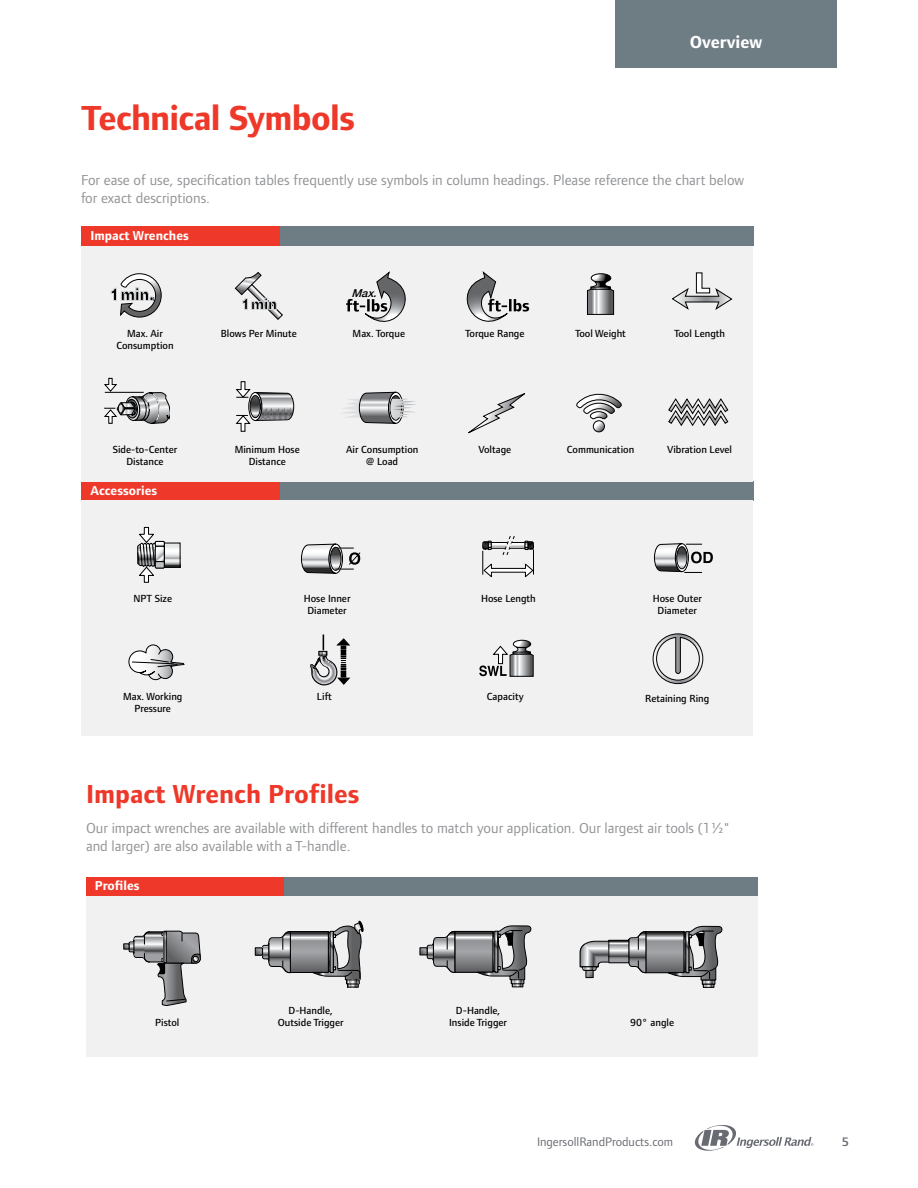
<style>
.page{position:relative;width:918px;height:1188px;background:#fff}
.page>*{position:absolute;margin:0;border:0;box-sizing:border-box;transform-origin:0 0}
.t1{font:700 36px "Foundry Form Sans";letter-spacing:-.02em;color:#ee3829}
.t2{font:700 27px "Foundry Form Sans";color:#ee3829}
.t3{font:700 18px "Foundry Form Sans";color:#fff}
.t4{font:15px/18px "Foundry Form Sans";color:#919396}
.t5{font:700 13.35px "Foundry Form Sans";color:#fff}
.t6{font:12.75px "Foundry Form Sans";color:#696b73}
.t7{font:600 12.75px "Foundry Form Sans";color:#696b73}
.t8{font:italic 500 10.95px "Helvetica Neue";color:#000}
.t9{font:500 10.65px/12px "Foundry Form Sans";color:#000;text-align:center}
</style>
<div class="page">
<div style="left:615px;top:0;width:221px;height:68px;background:#6e7c84"></div>
<svg style="left:694px;top:1125px;width:119px;height:26px"></svg>
<div style="left:82px;top:227px;width:198px;height:19px;background:#ee3829"></div>
<div style="left:82px;top:482px;width:198px;height:19px;background:#ee3829"></div>
<div style="left:86px;top:877px;width:198px;height:19px;background:#ee3829"></div>
<div style="left:280px;top:227px;width:473px;height:19px;background:#6e7c84"></div>
<div style="left:280px;top:482px;width:473px;height:19px;background:#6e7c84"></div>
<div style="left:284px;top:877px;width:474px;height:19px;background:#6e7c84"></div>
<div style="left:82px;top:246px;width:671px;height:236px;background:#f1f1f2"></div>
<div style="left:82px;top:501px;width:671px;height:235px;background:#f1f1f2"></div>
<div style="left:86px;top:896px;width:672px;height:161px;background:#f1f1f2"></div>
<svg style="left:104px;top:378px;width:65px;height:46px"></svg>
<svg style="left:128px;top:644px;width:57px;height:37px"></svg>
<svg style="left:236px;top:381px;width:58px;height:51px"></svg>
<svg style="left:310px;top:635px;width:40px;height:50px"></svg>
<svg style="left:343px;top:392px;width:73px;height:32px"></svg>
<svg style="left:479px;top:640px;width:55px;height:37px"></svg>
<svg style="left:468px;top:393px;width:57px;height:41px"></svg>
<svg style="left:576px;top:393px;width:46px;height:39px"></svg>
<svg style="left:111px;top:273px;width:51px;height:44px"></svg>
<svg style="left:137px;top:526px;width:27px;height:57px"></svg>
<div style="left:155px;top:541px;width:10px;height:6px;border:1px solid #000"></div>
<div style="left:155px;top:562px;width:9px;height:6px;background:#bfc1c3"></div>
<div style="left:155px;top:561px;width:10px;height:7px;border:1px solid #000"></div>
<svg style="left:166px;top:545px;width:12px;height:21px"></svg>
<div style="left:164px;top:543px;width:16px;height:25px;border:1px solid #000"></div>
<svg style="left:235px;top:272px;width:48px;height:48px"></svg>
<svg style="left:301px;top:543px;width:59px;height:31px"></svg>
<svg style="left:346px;top:273px;width:60px;height:49px"></svg>
<svg style="left:482px;top:536px;width:52px;height:42px"></svg>
<svg style="left:466px;top:272px;width:63px;height:50px"></svg>
<svg style="left:654px;top:543px;width:59px;height:30px"></svg>
<svg style="left:587px;top:273px;width:27px;height:42px"></svg>
<div style="left:591px;top:287px;width:20px;height:2px;border:1px solid #000"></div>
<svg style="left:668px;top:398px;width:61px;height:28px"></svg>
<svg style="left:672px;top:273px;width:60px;height:36px"></svg>
<svg style="left:653px;top:633px;width:50px;height:51px"></svg>
<svg style="left:456px;top:933px;width:20px;height:38px"></svg>
<div style="left:454px;top:931px;width:39px;height:42px;border:1px solid #000"></div>
<svg style="left:476px;top:925px;width:56px;height:62px"></svg>
<svg style="left:420px;top:931px;width:35px;height:42px"></svg>
<svg style="left:292px;top:933px;width:20px;height:38px"></svg>
<div style="left:290px;top:931px;width:39px;height:42px;border:1px solid #000"></div>
<svg style="left:312px;top:920px;width:52px;height:67px"></svg>
<svg style="left:255px;top:931px;width:36px;height:42px"></svg>
<div style="left:123px;top:943px;width:6px;height:7px;border:1px solid #000"></div>
<svg style="left:124px;top:930px;width:77px;height:76px"></svg>
<svg style="left:647px;top:934px;width:20px;height:37px"></svg>
<div style="left:645px;top:932px;width:39px;height:41px;border:1px solid #000"></div>
<div style="left:703px;top:984px;width:11px;height:4px;border:1px solid #000"></div>
<svg style="left:667px;top:926px;width:56px;height:61px"></svg>
<svg style="left:628px;top:931px;width:19px;height:42px"></svg>
<svg style="left:610px;top:942px;width:17px;height:19px"></svg>
<div style="left:608px;top:940px;width:21px;height:23px;border:1px solid #000"></div>
<svg style="left:580px;top:941px;width:30px;height:37px"></svg>
<h3 class="t3" style="left:690px;top:31px;width:74px">Overview</h3>
<h1 class="t1" style="left:81px;top:96px;width:275px">Technical Symbols</h1>
<h3 class="t4" style="left:81px;top:171px;width:665px">For ease of use, specification tables frequently use symbols in column headings. Please reference the chart below for exact descriptions.</h3>
<p class="t5" style="left:90px;top:228px;width:100px">Impact Wrenches</p>
<p class="t9" style="left:116px;top:328px;width:59px">Max. Air<br>Consumption</p>
<p class="t9" style="left:221px;top:328px;width:77px">Blows Per Minute</p>
<p class="t9" style="left:113px;top:443px;width:66px">Side-to-Center<br>Distance</p>
<p class="t5" style="left:90px;top:483px;width:68px">Accessories</p>
<p class="t9" style="left:235px;top:443px;width:67px">Minimum Hose<br>Distance</p>
<p class="t8" style="left:352px;top:284px;width:31px">Max.</p>
<p class="t9" style="left:353px;top:328px;width:54px">Max. Torque</p>
<p class="t9" style="left:346px;top:443px;width:74px">Air Consumption @ Load</p>
<p class="t9" style="left:133px;top:592px;width:40px">NPT Size</p>
<p class="t9" style="left:123px;top:691px;width:61px">Max. Working<br>Pressure</p>
<p class="t9" style="left:304px;top:592px;width:48px">Hose Inner<br>Diameter</p>
<p class="t9" style="left:317px;top:691px;width:16px">Lift</p>
<p class="t9" style="left:465px;top:328px;width:61px">Torque Range</p>
<p class="t9" style="left:575px;top:328px;width:52px">Tool Weight</p>
<p class="t9" style="left:674px;top:328px;width:53px">Tool Length</p>
<p class="t9" style="left:478px;top:443px;width:34px">Voltage</p>
<p class="t9" style="left:567px;top:443px;width:69px">Communication</p>
<p class="t9" style="left:667px;top:443px;width:67px">Vibration Level</p>
<p class="t9" style="left:481px;top:592px;width:56px">Hose Length</p>
<p class="t9" style="left:487px;top:691px;width:38px">Capacity</p>
<p class="t9" style="left:653px;top:592px;width:51px">Hose Outer<br>Diameter</p>
<p class="t9" style="left:645px;top:693px;width:65px">Retaining Ring</p>
<h2 class="t2" style="left:86px;top:778px;width:275px">Impact Wrench Profiles</h2>
<h3 class="t4" style="left:86px;top:819px;width:645px">Our impact wrenches are available with different handles to match your application. Our largest air tools (11/2" and larger) are also available with a T-handle.</h3>
<p class="t5" style="left:95px;top:878px;width:46px">Profiles</p>
<p class="t9" style="left:155px;top:1017px;width:26px">Pistol</p>
<p class="t9" style="left:278px;top:1005px;width:67px">D-Handle,<br>Outside Trigger</p>
<p class="t9" style="left:449px;top:1005px;width:59px">D-Handle,<br>Inside Trigger</p>
<p class="t9" style="left:630px;top:1017px;width:46px">90° angle</p>
<p class="t6" style="left:537px;top:1134px;width:138px">IngersollRandProducts.com</p>
<p class="t7" style="left:842px;top:1135px;width:9px">5</p>
</div>
